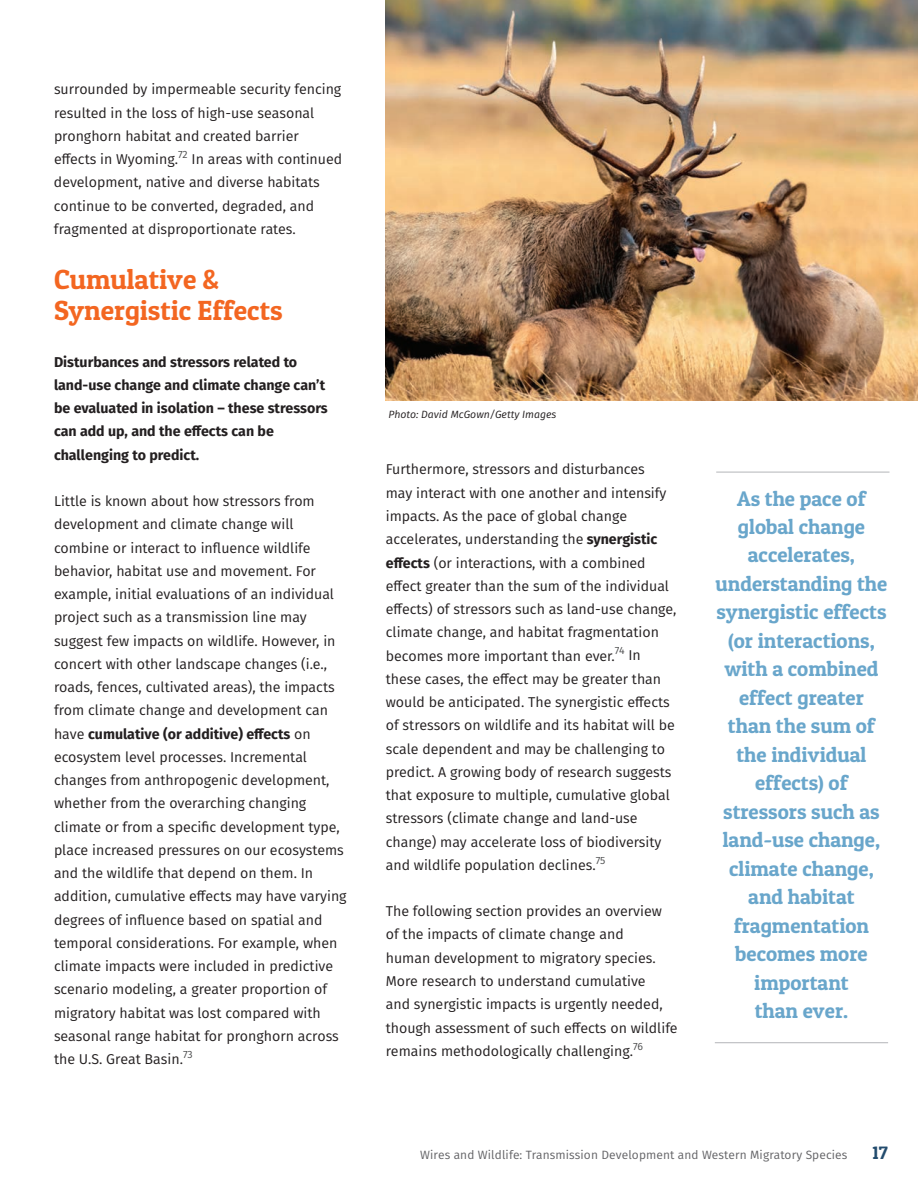
<style>
.page{position:relative;width:918px;height:1188px;background:#fff}
.page>*{position:absolute;margin:0;border:0;box-sizing:border-box;transform-origin:0 0}
.t1{font:27.75px/31.5px "Patua One";color:#f36621}
.t2{font:21px/28.5px "Patua One";color:#69a6cb;text-align:center}
.t3{font:18px "Patua One";color:#234c6e}
.t4{font:14.25px/23.2px "Fira Sans";color:#231f20}
.t5{font:700 14.25px/23.2px "Fira Sans";color:#231f20}
.t6{font:12px "Fira Sans";letter-spacing:.01em;color:#636366}
.t7{font:italic 10.5px "Fira Sans";color:#231f20}
.s1{font-weight:700}
</style>
<div class="page">
<hr style="left:716px;top:472px;width:174px;height:1px;background:#bcbdc0">
<hr style="left:715px;top:1042px;width:173px;height:1px;background:#bcbdc0">
<img style="left:386px;top:0;width:532px;height:401px">
<p class="t4" style="left:54px;top:77px;width:290px">surrounded by impermeable security fencing resulted in the loss of high-use seasonal pronghorn habitat and created barrier effects in Wyoming.<sup>72</sup> In areas with continued development, native and diverse habitats continue to be converted, degraded, and fragmented at disproportionate rates.</p>
<p class="t1" style="left:54px;top:263px;width:230px">Cumulative &amp;<br>Synergistic Effects</p>
<p class="t5" style="left:54px;top:349px;width:245px">Disturbances and stressors related to</p>
<p class="t5" style="left:54px;top:372px;width:273px">land-use change and climate change can’t</p>
<p class="t5" style="left:54px;top:396px;width:275px">be evaluated in isolation – these stressors</p>
<p class="t5" style="left:54px;top:419px;width:221px">can add up, and the effects can be challenging to predict.</p>
<p class="t4" style="left:54px;top:489px;width:294px">Little is known about how stressors from development and climate change will combine or interact to influence wildlife behavior, habitat use and movement. For example, initial evaluations of an individual project such as a transmission line may suggest few impacts on wildlife. However, in concert with other landscape changes (i.e., roads, fences, cultivated areas), the impacts from climate change and development can have <span class="s1">cumulative (or additive) effects</span> on ecosystem level processes. Incremental changes from anthropogenic development, whether from the overarching changing climate or from a specific development type, place increased pressures on our ecosystems and the wildlife that depend on them. In addition, cumulative effects may have varying degrees of influence based on spatial and temporal considerations. For example, when climate impacts were included in predictive scenario modeling, a greater proportion of migratory habitat was lost compared with seasonal range habitat for pronghorn across the U.S. Great Basin.<sup>73</sup></p>
<p class="t7" style="left:389px;top:407px;width:169px">Photo: David McGown/Getty Images</p>
<p class="t4" style="left:386px;top:458px;width:292px">Furthermore, stressors and disturbances<br>may interact with one another and intensify impacts. As the pace of global change accelerates, understanding the <span class="s1">synergistic effects</span> (or interactions, with a combined effect greater than the sum of the individual effects) of stressors such as land-use change, climate change, and habitat fragmentation becomes more important than ever.<sup>74</sup> In these cases, the effect may be greater than would be anticipated. The synergistic effects of stressors on wildlife and its habitat will be scale dependent and may be challenging to predict. A growing body of research suggests that exposure to multiple, cumulative global stressors (climate change and land-use change) may accelerate loss of biodiversity and wildlife population declines.<sup>75</sup></p>
<p class="t4" style="left:386px;top:899px;width:293px">The following section provides an overview of the impacts of climate change and<br>human development to migratory species.<br>More research to understand cumulative<br>and synergistic impacts is urgently needed, though assessment of such effects on wildlife remains methodologically challenging.<sup>76</sup></p>
<p class="t2" style="left:716px;top:484px;width:173px">As the pace of global change accelerates, understanding the synergistic effects (or interactions, with a combined effect greater than the sum of the individual effects) of stressors such as land-use change, climate change, and habitat fragmentation becomes more important</p>
<p class="t2" style="left:755px;top:997px;width:95px">than ever.</p>
<p class="t6" style="left:420px;top:1146px;width:429px">Wires and Wildlife: Transmission Development and Western Migratory Species</p>
<p class="t3" style="left:873px;top:1142px;width:17px">17</p>
</div>
